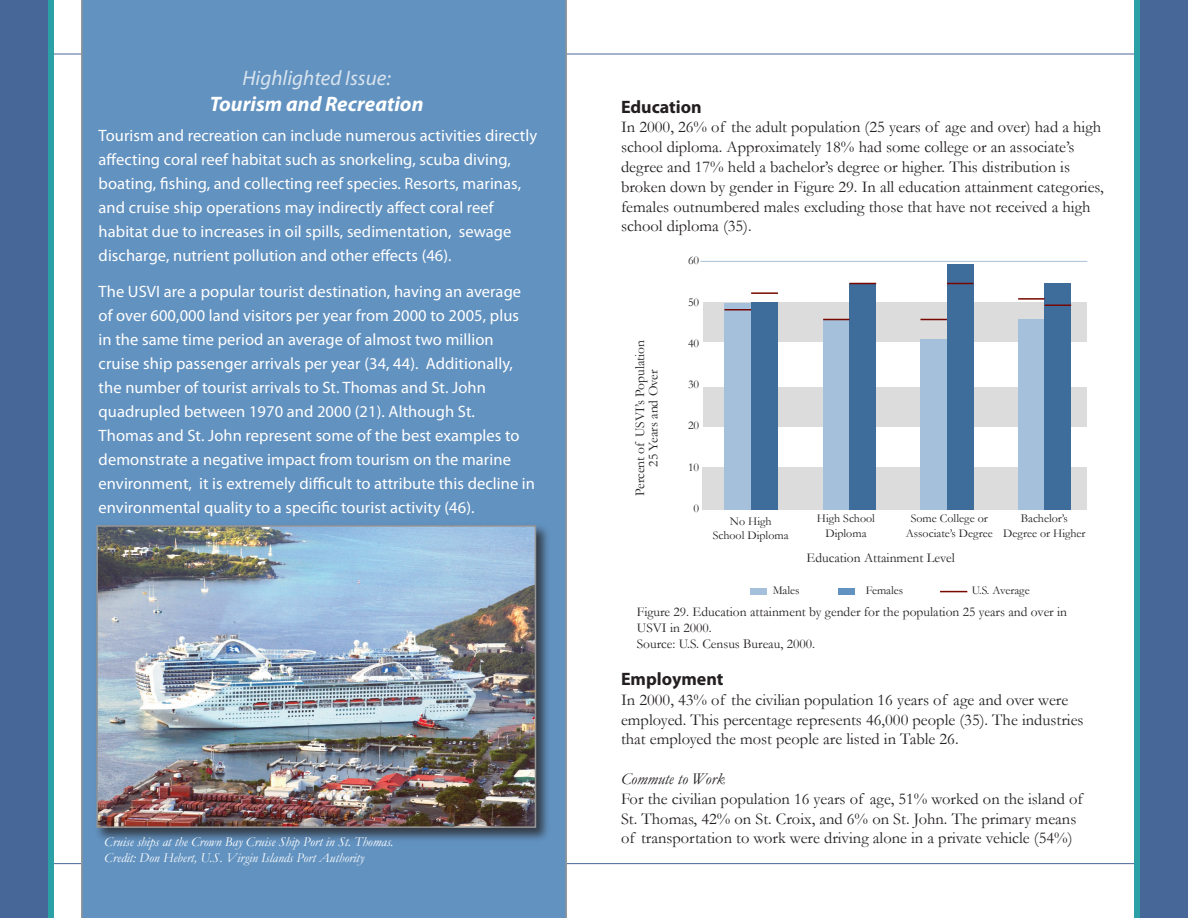
<style>
.page{position:relative;width:1188px;height:918px;background:#fff}
.page>*{position:absolute;margin:0;border:0;box-sizing:border-box;transform-origin:0 0}
.t1{font:italic 700 21px "Myriad Pro";color:#fff}
.t2{font:italic 21px "Myriad Pro";color:#d8e4ef}
.t3{font:700 18px "Myriad Pro";color:#231f20}
.t4{font:16.5px/24px "Myriad Pro";letter-spacing:.005em;color:#fff}
.t5{font:16.5px/19.8px "Garamond";color:#231f20}
.t6{font:italic 16.5px "Garamond";color:#231f20}
.t7{font:13.5px/16.2px "Garamond";color:#231f20}
.t8{font:italic 13.5px "Garamond";color:#fff}
.t9{font:12px "Garamond";color:#231f20}
</style>
<div class="page">
<div style="left:1134px;top:0;width:54px;height:918px;background:#466797"></div>
<div style="left:0;top:0;width:54px;height:918px;background:#466797"></div>
<hr style="left:40px;top:54px;width:1118px;height:1px;background:#466797">
<hr style="left:46px;top:863px;width:1117px;height:1px;background:#466797">
<div style="left:1134px;top:0;width:5px;height:918px;background:#2ba0a6"></div>
<div style="left:49px;top:0;width:5px;height:918px;background:#2ba0a6"></div>
<div style="left:81px;top:0;width:486px;height:918px;background:#6292c0"></div>
<div style="left:702px;top:467px;width:385px;height:43px;background:#dcdcdc"></div>
<div style="left:704px;top:387px;width:383px;height:40px;background:#dcdcdc"></div>
<div style="left:703px;top:302px;width:384px;height:40px;background:#dcdcdc"></div>
<div style="left:725px;top:303px;width:26px;height:207px;background:#a5c0db"></div>
<div style="left:751px;top:302px;width:27px;height:207px;background:#3e6d9c"></div>
<div style="left:823px;top:319px;width:27px;height:191px;background:#a5c0db"></div>
<div style="left:850px;top:283px;width:26px;height:227px;background:#3e6d9c"></div>
<div style="left:920px;top:339px;width:27px;height:171px;background:#a5c0db"></div>
<div style="left:947px;top:264px;width:26px;height:246px;background:#3e6d9c"></div>
<div style="left:1018px;top:319px;width:27px;height:191px;background:#a5c0db"></div>
<div style="left:1045px;top:283px;width:26px;height:227px;background:#3e6d9c"></div>
<hr style="left:700px;top:261px;width:387px;height:1px;background:#a5c0db">
<svg style="left:724px;top:309px;width:27px;height:1px"></svg>
<hr style="left:751px;top:292px;width:27px;height:2px;background:#770801">
<svg style="left:823px;top:319px;width:26px;height:1px"></svg>
<svg style="left:850px;top:283px;width:26px;height:1px"></svg>
<hr style="left:1018px;top:298px;width:27px;height:2px;background:#770801">
<svg style="left:920px;top:319px;width:27px;height:1px"></svg>
<svg style="left:947px;top:283px;width:26px;height:1px"></svg>
<hr style="left:1045px;top:304px;width:26px;height:2px;background:#770801">
<svg style="left:940px;top:591px;width:27px;height:1px"></svg>
<div style="left:838px;top:588px;width:16px;height:7px;background:#6292c0"></div>
<div style="left:750px;top:588px;width:16px;height:7px;background:#a5c0db"></div>
<div style="left:93px;top:522px;width:458px;height:322px;background:#231f20;opacity:.75"></div>
<img style="left:99px;top:528px;width:434px;height:297px">
<div style="left:96px;top:525px;width:440px;height:303px;border:2px solid #969696"></div>
<p class="t2" style="left:242px;top:65px;width:150px">Highlighted Issue:</p>
<p class="t1" style="left:210px;top:90px;width:215px">Tourism and Recreation</p>
<p class="t3" style="left:621px;top:95px;width:82px">Education</p>
<p class="t5" style="left:621px;top:117px;width:484px">In 2000, 26% of the adult population (25 years of age and over) had a high school diploma. Approximately 18% had some college or an associate’s degree and 17% held a bachelor’s degree or higher. This distribution is broken down by gender in Figure 29. In all education attainment categories, females outnumbered males excluding those that have not received a high school diploma (35).</p>
<p class="t4" style="left:99px;top:123px;width:440px">Tourism and recreation can include numerous activities directly affecting coral reef habitat such as snorkeling, scuba diving, boating, fishing, and collecting reef species. Resorts, marinas, and cruise ship operations may indirectly affect coral reef habitat due to increases in oil spills, sedimentation, sewage discharge, nutrient pollution and other effects (46).</p>
<p class="t4" style="left:99px;top:279px;width:438px">The USVI are a popular tourist destination, having an average of over 600,000 land visitors per year from 2000 to 2005, plus in the same time period an average of almost two million cruise ship passenger arrivals per year (34, 44). Additionally, the number of tourist arrivals to St. Thomas and St. John quadrupled between 1970 and 2000 (21). Although St.<br>Thomas and St. John represent some of the best examples to demonstrate a negative impact from tourism on the marine environment, it is extremely difficult to attribute this decline in environmental quality to a specific tourist activity (46).</p>
<p class="t9" style="left:688px;top:253px;width:13px">60</p>
<p class="t9" style="left:688px;top:294px;width:13px">50</p>
<p class="t9" style="left:688px;top:335px;width:13px">40</p>
<p class="t9" style="left:688px;top:376px;width:13px">30</p>
<p class="t9" style="left:688px;top:418px;width:13px">20</p>
<p class="t9" style="left:688px;top:459px;width:13px">10</p>
<p class="t9" style="left:694px;top:500px;width:7px">0</p>
<p class="t7" style="left:631px;top:496px;width:158px;rotate:-90deg">Percent of USVI’s Population</p>
<p class="t7" style="left:645px;top:467px;width:99px;rotate:-90deg">25 Years and Over</p>
<p class="t9" style="left:817px;top:510px;width:60px">High School</p>
<p class="t9" style="left:825px;top:525px;width:43px">Diploma</p>
<p class="t9" style="left:1021px;top:510px;width:49px">Bachelor’s</p>
<p class="t9" style="left:1003px;top:525px;width:84px">Degree or Higher</p>
<p class="t9" style="left:911px;top:510px;width:79px">Some College or</p>
<p class="t9" style="left:906px;top:525px;width:89px">Associate’s Degree</p>
<p class="t9" style="left:730px;top:513px;width:43px">No High</p>
<p class="t9" style="left:713px;top:528px;width:77px">School Diploma</p>
<p class="t7" style="left:807px;top:550px;width:150px">Education Attainment Level</p>
<p class="t9" style="left:773px;top:582px;width:28px">Males</p>
<p class="t9" style="left:866px;top:582px;width:39px">Females</p>
<p class="t9" style="left:972px;top:582px;width:60px">U.S. Average</p>
<p class="t8" style="left:104px;top:833px;width:291px">Cruise ships at the Crown Bay Cruise Ship Port in St. Thomas.</p>
<p class="t8" style="left:104px;top:849px;width:261px">Credit: Don Hebert, U.S. Virgin Islands Port Authority</p>
<p class="t7" style="left:637px;top:603px;width:432px">Figure 29. Education attainment by gender for the population 25 years and over in<br>USVI in 2000.</p>
<p class="t7" style="left:637px;top:636px;width:180px">Source: U.S. Census Bureau, 2000.</p>
<p class="t3" style="left:621px;top:667px;width:104px">Employment</p>
<p class="t5" style="left:621px;top:689px;width:464px">In 2000, 43% of the civilian population 16 years of age and over were employed. This percentage represents 46,000 people (35). The industries that employed the most people are listed in Table 26.</p>
<p class="t6" style="left:621px;top:768px;width:105px">Commute to Work</p>
<p class="t5" style="left:621px;top:788px;width:463px">For the civilian population 16 years of age, 51% worked on the island of<br>St. Thomas, 42% on St. Croix, and 6% on St. John. The primary means of transportation to work were driving alone in a private vehicle (54%)</p>
</div>
